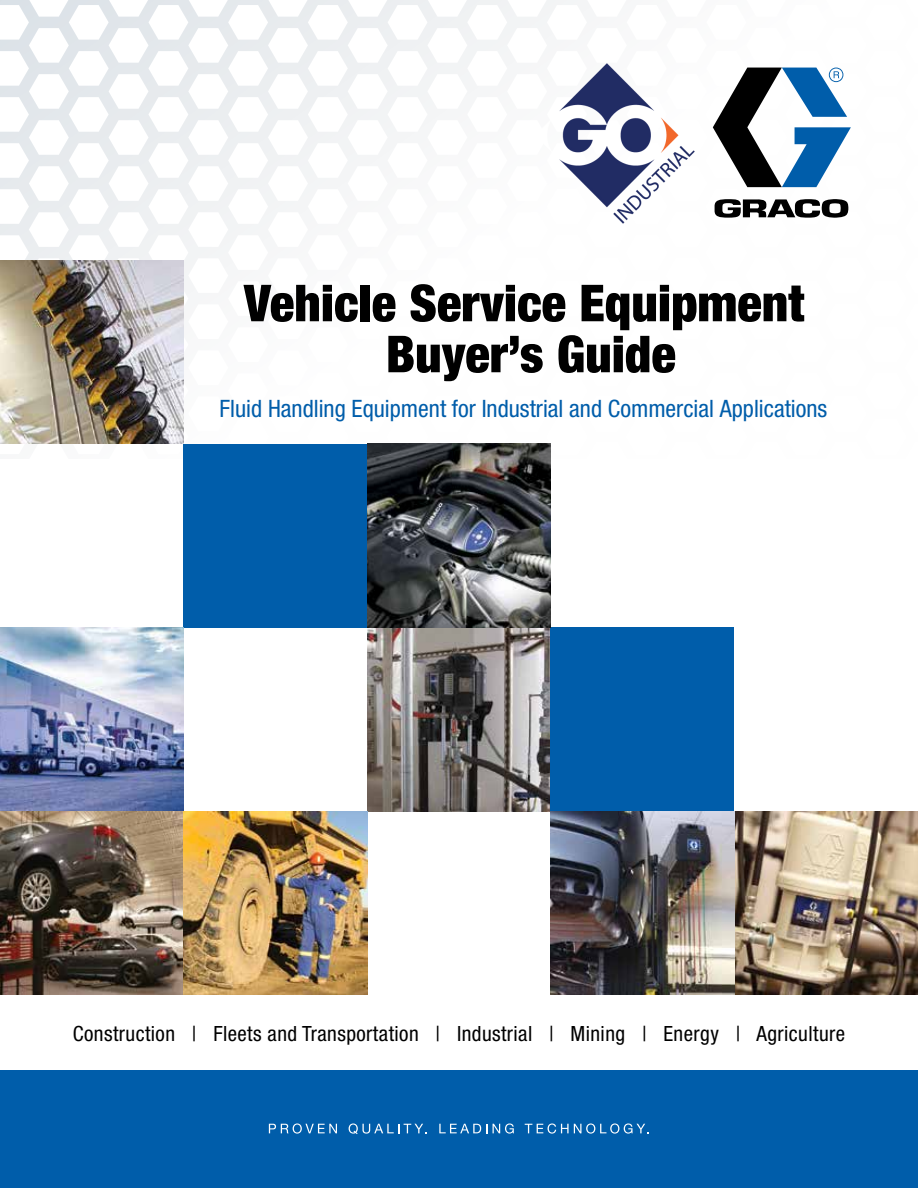
<style>
.page{position:relative;width:918px;height:1188px;background:#fff}
.page>*{position:absolute;margin:0;border:0;box-sizing:border-box;transform-origin:0 0}
.t1{font:900 condensed 51px/51px "Helvetica Neue LT Std";color:#000;text-align:center}
.t2{font:condensed 24px "Helvetica Neue LT Std";color:#005daa}
.t3{font:condensed 21px "Helvetica Neue LT Std";letter-spacing:.02em;color:#000}
</style>
<div class="page">
<div style="left:0;top:1071px;width:918px;height:117px;background:#005daa"></div>
<svg style="left:269px;top:1124px;width:68px;height:10px"></svg>
<svg style="left:349px;top:1124px;width:78px;height:10px"></svg>
<svg style="left:439px;top:1124px;width:48px;height:9px"></svg>
<svg style="left:493px;top:1124px;width:21px;height:10px"></svg>
<svg style="left:525px;top:1124px;width:124px;height:10px"></svg>
<svg style="left:0;top:0;width:839px;height:459px"></svg>
<img style="left:0;top:260px;width:184px;height:184px">
<div style="left:184px;top:444px;width:183px;height:183px;background:#005daa"></div>
<img style="left:0;top:627px;width:184px;height:184px">
<img style="left:367px;top:627px;width:184px;height:184px">
<div style="left:551px;top:627px;width:183px;height:184px;background:#005daa"></div>
<img style="left:0;top:811px;width:184px;height:184px">
<img style="left:184px;top:811px;width:183px;height:184px">
<img style="left:734px;top:811px;width:184px;height:184px">
<img style="left:551px;top:811px;width:183px;height:184px">
<svg style="left:713px;top:68px;width:138px;height:119px"></svg>
<svg style="left:715px;top:199px;width:134px;height:19px"></svg>
<img style="left:367px;top:444px;width:184px;height:183px">
<img style="left:535px;top:64px;width:160px;height:159px">
<h1 class="t1" style="left:244px;top:277px;width:562px">Vehicle Service Equipment<br>Buyer’s Guide</h1>
<p class="t2" style="left:220px;top:395px;width:609px">Fluid Handling Equipment for Industrial and Commercial Applications</p>
<p class="t3" style="left:73px;top:1022px;width:774px">Construction | Fleets and Transportation | Industrial | Mining | Energy | Agriculture</p>
</div>
